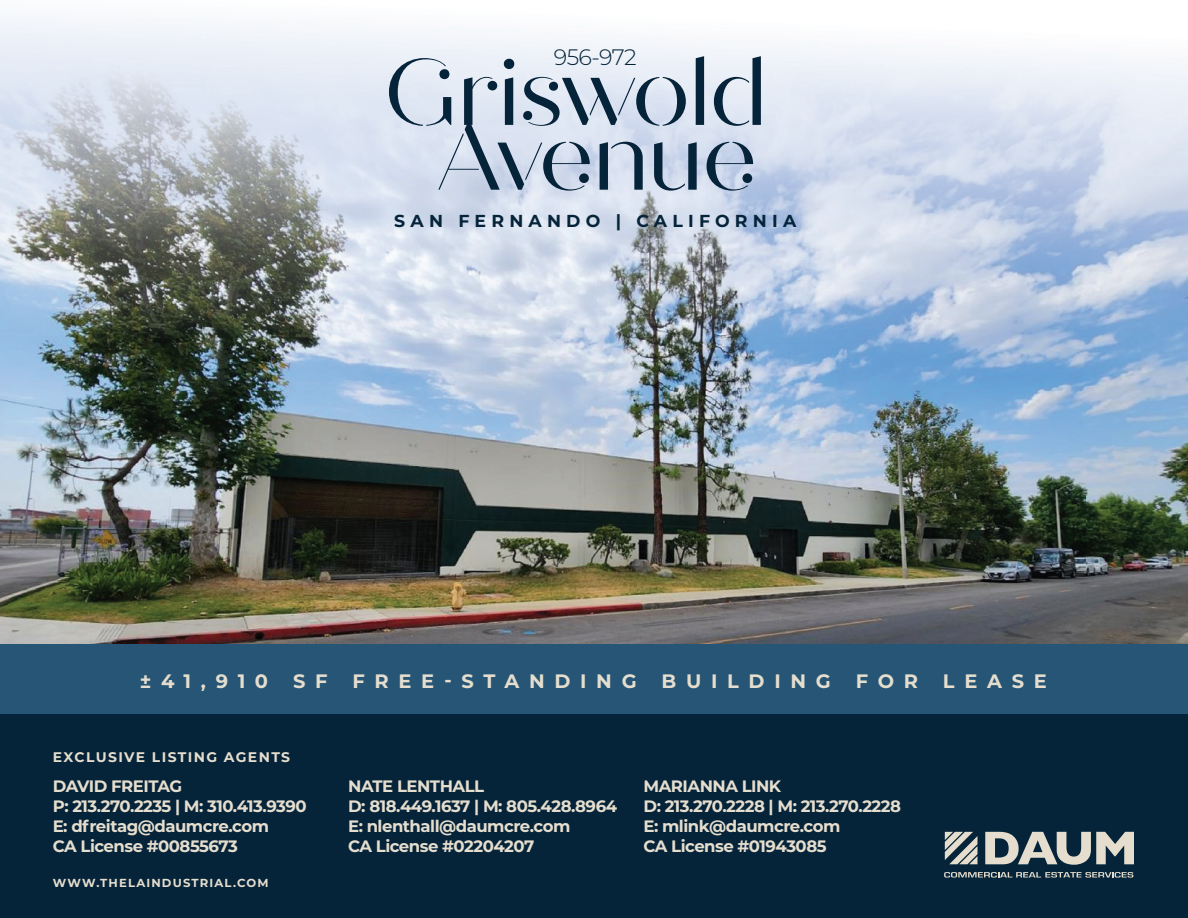
<style>
.page{position:relative;width:1188px;height:918px;background:#fff}
.page>*{position:absolute;margin:0;border:0;box-sizing:border-box;transform-origin:0 0}
.t1{font:94.2px "Quiche Stencil";letter-spacing:-.03em;color:#052339}
.t2{font:300 22.35px "Montserrat";letter-spacing:-.03em;color:#052339}
.t3{font:700 19.35px "Montserrat";letter-spacing:.5em;color:#e5dece}
.t4{font:700 17.4px "Montserrat";letter-spacing:.3em;color:#052339}
.t5{font:700 16.5px/19.8px "Montserrat";letter-spacing:-.03em;color:#e5dece}
.t6{font:700 13.95px "Montserrat";letter-spacing:.1em;color:#e5dece}
.t7{font:700 11.7px "Montserrat";letter-spacing:.1em;color:#e5dece}
</style>
<div class="page">
<img style="left:0;top:18px;width:1188px;height:626px">
<div style="left:0;top:694px;width:1188px;height:224px;background:#052339"></div>
<svg style="left:944px;top:872px;width:189px;height:6px"></svg>
<svg style="left:985px;top:832px;width:149px;height:33px"></svg>
<svg style="left:945px;top:832px;width:32px;height:32px"></svg>
<div style="left:0;top:644px;width:1188px;height:70px;background:#265575"></div>
<h2 class="t2" style="left:554px;top:42px;width:84px">956-972</h2>
<h1 class="t1" style="left:384px;top:37px;width:386px">Griswold</h1>
<h1 class="t1" style="left:435px;top:102px;width:324px">Avenue</h1>
<p class="t4" style="left:394px;top:208px;width:403px">SAN FERNANDO | CALIFORNIA</p>
<p class="t3" style="left:140px;top:668px;width:130px">±41,910</p>
<p class="t3" style="left:293px;top:668px;width:36px">S F</p>
<p class="t3" style="left:352px;top:668px;width:286px">FREE-STANDING</p>
<p class="t3" style="left:662px;top:668px;width:171px">BUILDING</p>
<p class="t3" style="left:856px;top:668px;width:64px">FOR</p>
<p class="t3" style="left:943px;top:668px;width:105px">LEASE</p>
<p class="t6" style="left:53px;top:747px;width:239px">EXCLUSIVE LISTING AGENTS</p>
<p class="t5" style="left:53px;top:776px;width:255px">DAVID FREITAG<br>P: 213.270.2235 | M: 310.413.9390<br>E: dfreitag@daumcre.com<br>CA License #00855673</p>
<p class="t5" style="left:348px;top:776px;width:270px">NATE LENTHALL<br>D: 818.449.1637 | M: 805.428.8964<br>E: nlenthall@daumcre.com<br>CA License #02204207</p>
<p class="t5" style="left:644px;top:776px;width:259px">MARIANNA LINK<br>D: 213.270.2228 | M: 213.270.2228<br>E: mlink@daumcre.com<br>CA License #01943085</p>
<p class="t7" style="left:53px;top:874px;width:217px">WWW.THELAINDUSTRIAL.COM</p>
</div>
